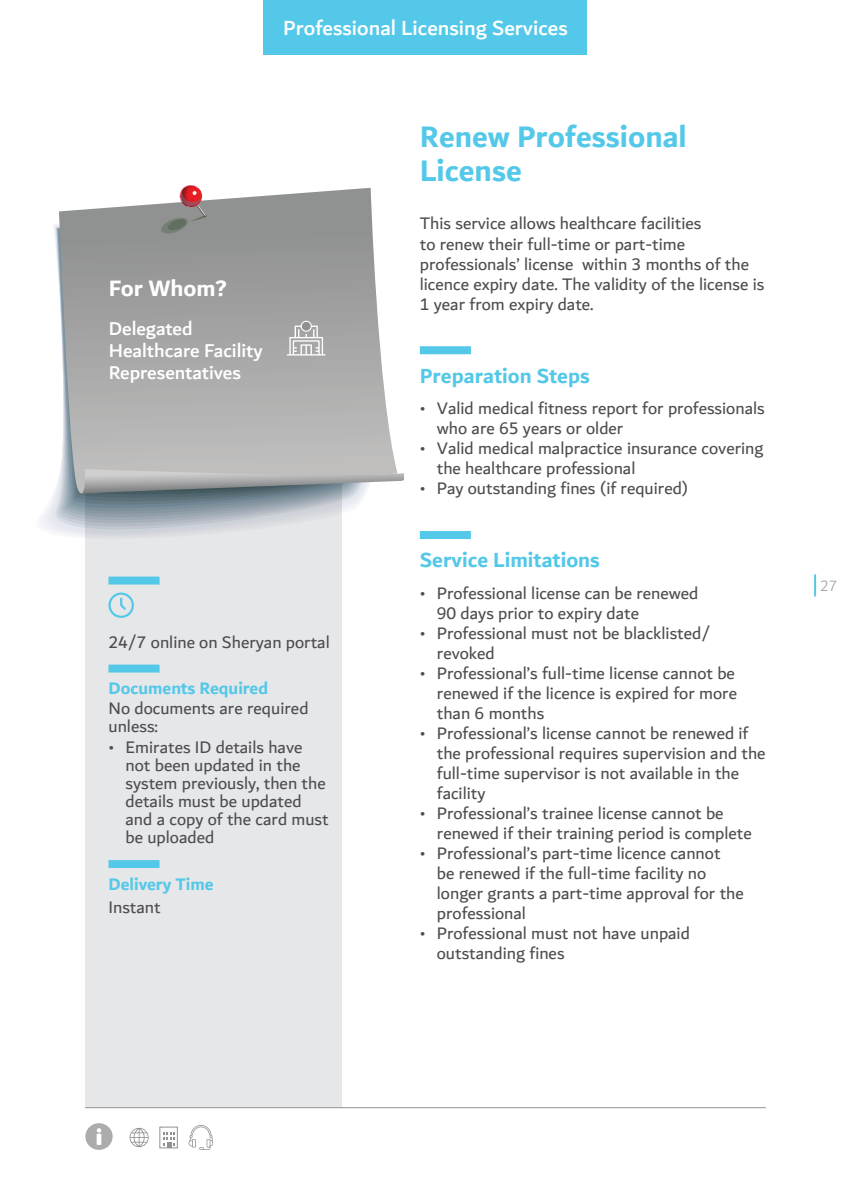
<style>
.page{position:relative;width:851px;height:1191px;background:#fff}
.page>*{position:absolute;margin:0;border:0;box-sizing:border-box;transform-origin:0 0}
.t1{font:700 32px/34px "Dubai";color:#54c8e8}
.t2{font:700 24px "Dubai";color:#fff}
.t3{font:700 22px "Dubai";color:#54c8e8}
.t4{font:500 22px "Dubai";color:#fff}
.t5{font:500 20px/22px "Dubai";color:#fff}
.t6{font:18px/20px "Dubai";color:#4d4d4f}
.t7{font:700 18px "Dubai";color:#54c8e8}
.t8{font:300 16px "Dubai";color:#909291}
</style>
<div class="page">
<div style="left:85px;top:467px;width:256px;height:640px;background:#e6e7e8"></div>
<svg style="left:53px;top:224px;width:289px;height:313px"></svg>
<svg style="left:58px;top:508px;width:291px;height:14px;background:#afb8c1"></svg>
<svg style="left:59px;top:188px;width:338px;height:308px;background:#acacac"></svg>
<svg style="left:82px;top:469px;width:322px;height:24px;background:#a7aaac"></svg>
<svg style="left:154px;top:185px;width:53px;height:52px"></svg>
<hr style="left:814px;top:574px;width:2px;height:22px;background:#54c8e8">
<hr style="left:85px;top:1107px;width:680px;height:1px;background:#909291">
<svg style="left:108px;top:576px;width:51px;height:292px"></svg>
<div style="left:420px;top:346px;width:51px;height:8px;background:#54c8e8"></div>
<div style="left:264px;top:0;width:323px;height:55px;background:#54c8e8"></div>
<svg style="left:85px;top:1123px;width:28px;height:26px"></svg>
<svg style="left:130px;top:1127px;width:19px;height:20px"></svg>
<div style="left:159px;top:1126px;width:19px;height:22px;border:1px solid #909291"></div>
<svg style="left:163px;top:1132px;width:12px;height:15px"></svg>
<svg style="left:188px;top:1125px;width:25px;height:24px"></svg>
<div style="left:420px;top:531px;width:51px;height:8px;background:#54c8e8"></div>
<svg style="left:287px;top:321px;width:38px;height:34px"></svg>
<div style="left:302px;top:322px;width:8px;height:8px;background:#909291;border-radius:50%"></div>
<p class="t4" style="left:283px;top:15px;width:286px">Professional Licensing Services</p>
<h2 class="t2" style="left:109px;top:273px;width:119px">For Whom?</h2>
<p class="t5" style="left:109px;top:317px;width:155px">Delegated<br>Healthcare Facility<br>Representatives</p>
<p class="t6" style="left:108px;top:631px;width:223px">24/7 online on Sheryan portal</p>
<p class="t7" style="left:108px;top:677px;width:161px">Documents Required</p>
<p class="t6" style="left:108px;top:699px;width:201px;line-height:18px">No documents are required unless:</p>
<p class="t6" style="left:125px;top:738px;width:205px;line-height:18px;text-indent:-17px">• Emirates ID details have not been updated in the system previously, then the details must be updated and a copy of the card must be uploaded</p>
<p class="t7" style="left:108px;top:873px;width:107px">Delivery Time</p>
<p class="t6" style="left:108px;top:896px;width:54px">Instant</p>
<h1 class="t1" style="left:420px;top:119px;width:268px">Renew Professional<br>License</h1>
<p class="t6" style="left:420px;top:213px;width:346px">This service allows healthcare facilities<br>to renew their full-time or part-time professionals’ license within 3 months of the licence expiry date. The validity of the license is 1 year from expiry date.</p>
<p class="t3" style="left:420px;top:362px;width:171px">Preparation Steps</p>
<p class="t6" style="left:437px;top:398px;width:329px;text-indent:-17px">• Valid medical fitness report for professionals who are 65 years or older</p>
<p class="t6" style="left:437px;top:438px;width:328px;text-indent:-17px">• Valid medical malpractice insurance covering the healthcare professional</p>
<p class="t6" style="left:420px;top:478px;width:270px">• Pay outstanding fines (if required)</p>
<p class="t3" style="left:420px;top:547px;width:181px">Service Limitations</p>
<p class="t6" style="left:437px;top:582px;width:263px;text-indent:-17px">• Professional license can be renewed<br>90 days prior to expiry date</p>
<p class="t6" style="left:437px;top:622px;width:275px;text-indent:-17px">• Professional must not be blacklisted/ revoked</p>
<p class="t6" style="left:437px;top:662px;width:302px;text-align:justify;text-indent:-17px">• Professional’s full-time license cannot be renewed if the licence is expired for more than 6 months</p>
<p class="t6" style="left:437px;top:722px;width:330px;text-indent:-17px">• Professional’s license cannot be renewed if the professional requires supervision and the full-time supervisor is not available in the facility</p>
<p class="t6" style="left:437px;top:802px;width:316px;text-indent:-17px">• Professional’s trainee license cannot be renewed if their training period is complete</p>
<p class="t6" style="left:437px;top:842px;width:308px;text-indent:-17px">• Professional’s part-time licence cannot<br>be renewed if the full-time facility no longer grants a part-time approval for the professional</p>
<p class="t6" style="left:437px;top:922px;width:254px;text-indent:-17px">• Professional must not have unpaid outstanding fines</p>
<p class="t8" style="left:819px;top:573px;width:19px">27</p>
</div>
